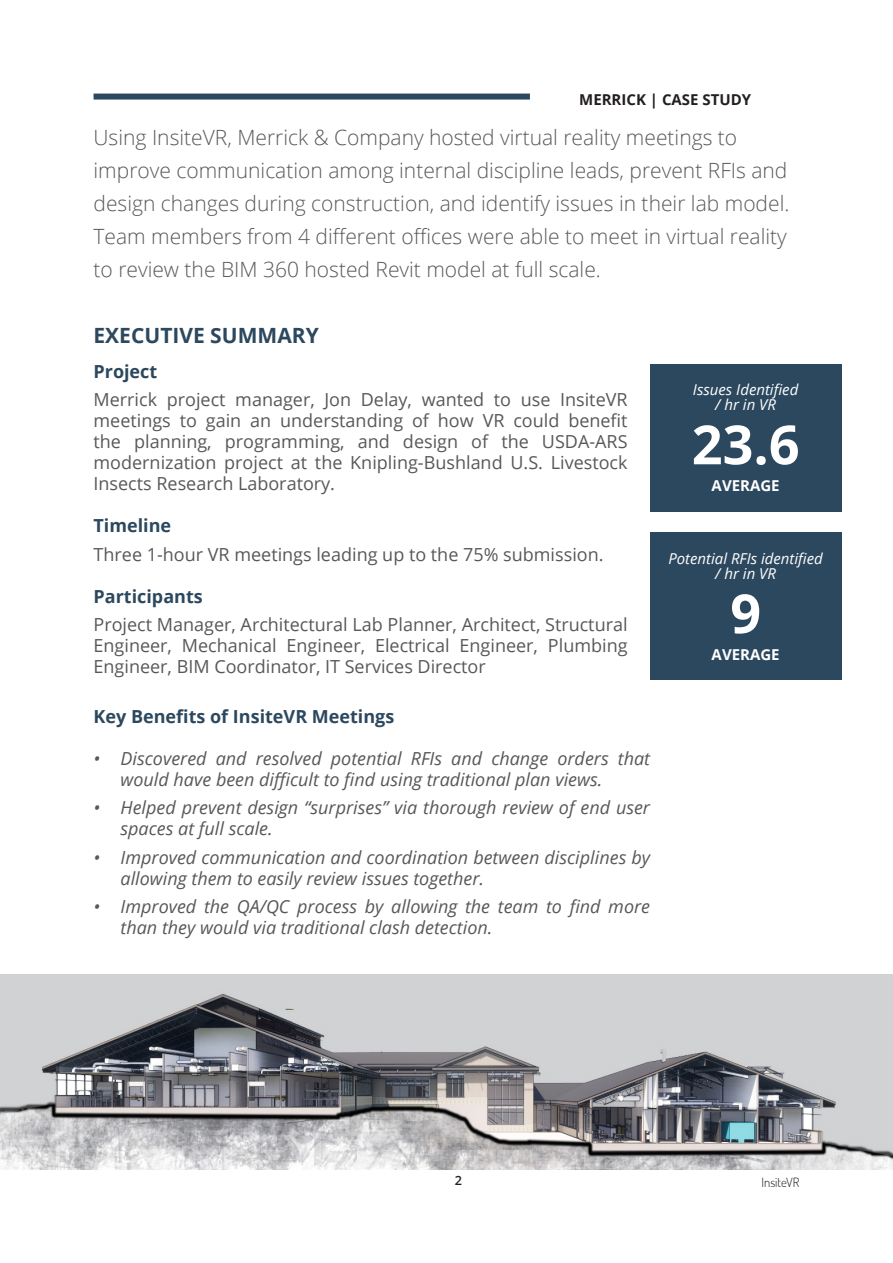
<style>
.page{position:relative;width:893px;height:1263px;background:#fff}
.page>*{position:absolute;margin:0;border:0;box-sizing:border-box;transform-origin:0 0}
.Page_Section_Title{font:700 54px "Open Sans";color:#fff}
.Page_Header_Subtext{font:300 21px/33px "Open Sans";color:#57585a}
.Page_Section_Title-2{font:700 21px "Open Sans";color:#2c485e}
.Page_Body_Text_-_Whi{font:18px/21px "Open Sans";color:#57585a;text-align:justify}
.t1{font:italic 18px/21px "Open Sans";color:#57585a}
.Page_Body_Text_-_Whi-2{font:700 18px "Open Sans";color:#2c485e}
.Page_Section_Title-3{font:italic 15px "Open Sans";color:#fff}
.Page_Section_Title-4{font:700 15px "Open Sans";color:#231f20}
.Page_Section_Title-5{font:700 15px "Open Sans";color:#fff}
.t2{font:300 12.75px "Dosis";color:#231f20}
.t3{font:600 12.75px "Open Sans";color:#231f20}
</style>
<div class="page">
<div style="left:94px;top:94px;width:436px;height:6px;background:#2c485e"></div>
<div style="left:650px;top:364px;width:191px;height:147px;background:#2c485e"></div>
<div style="left:650px;top:533px;width:191px;height:147px;background:#2c485e"></div>
<img style="left:0;top:974px;width:893px;height:195px">
<p class="Page_Section_Title-4" style="left:579px;top:89px;width:174px">MERRICK | CASE STUDY</p>
<p class="Page_Header_Subtext" style="left:94px;top:121px;width:697px">Using InsiteVR, Merrick &amp; Company hosted virtual reality meetings to improve communication among internal discipline leads, prevent RFIs and design changes during construction, and identify issues in their lab model.<br>Team members from 4 different offices were able to meet in virtual reality to review the BIM 360 hosted Revit model at full scale.</p>
<p class="Page_Section_Title-2" style="left:94px;top:320px;width:227px">EXECUTIVE SUMMARY</p>
<p class="Page_Body_Text_-_Whi-2" style="left:94px;top:358px;width:65px">Project</p>
<p class="Page_Body_Text_-_Whi" style="left:94px;top:389px;width:536px">Merrick project manager, Jon Delay, wanted to use InsiteVR meetings to gain an understanding of how VR could benefit the planning, programming, and design of the USDA-ARS modernization project at the Knipling-Bushland U.S. Livestock Insects Research Laboratory.</p>
<p class="Page_Body_Text_-_Whi-2" style="left:94px;top:513px;width:79px">Timeline</p>
<p class="Page_Body_Text_-_Whi" style="left:94px;top:543px;width:512px">Three 1-hour VR meetings leading up to the 75% submission.</p>
<p class="Page_Body_Text_-_Whi-2" style="left:94px;top:583px;width:111px">Participants</p>
<p class="Page_Body_Text_-_Whi" style="left:94px;top:614px;width:536px">Project Manager, Architectural Lab Planner, Architect, Structural Engineer, Mechanical Engineer, Electrical Engineer, Plumbing Engineer, BIM Coordinator, IT Services Director</p>
<p class="Page_Body_Text_-_Whi-2" style="left:94px;top:703px;width:302px">Key Benefits of InsiteVR Meetings</p>
<p class="t1" style="left:121px;top:747px;width:531px;text-indent:-27px">• Discovered and resolved potential RFIs and change orders that would have been difficult to find using traditional plan views.</p>
<p class="t1" style="left:121px;top:797px;width:531px;text-indent:-27px">• Helped prevent design “surprises” via thorough review of end user spaces at full scale.</p>
<p class="t1" style="left:121px;top:846px;width:531px;text-indent:-27px">• Improved communication and coordination between disciplines by allowing them to easily review issues together.</p>
<p class="t1" style="left:121px;top:896px;width:531px;text-indent:-27px">• Improved the QA/QC process by allowing the team to find more than they would via traditional clash detection.</p>
<p class="Page_Section_Title-3" style="left:693px;top:380px;width:107px">Issues Identified</p>
<p class="Page_Section_Title-3" style="left:715px;top:395px;width:62px">/ hr in VR</p>
<p class="Page_Section_Title" style="left:692px;top:407px;width:109px">23.6</p>
<p class="Page_Section_Title-5" style="left:712px;top:475px;width:70px">AVERAGE</p>
<p class="Page_Section_Title-3" style="left:668px;top:548px;width:156px">Potential RFIs identified</p>
<p class="Page_Section_Title-3" style="left:715px;top:563px;width:62px">/ hr in VR</p>
<p class="Page_Section_Title" style="left:730px;top:575px;width:32px">9</p>
<p class="Page_Section_Title-5" style="left:712px;top:644px;width:70px">AVERAGE</p>
<p class="t3" style="left:455px;top:1171px;width:9px">2</p>
<p class="t2" style="left:762px;top:1173px;width:39px">InsiteVR</p>
</div>
